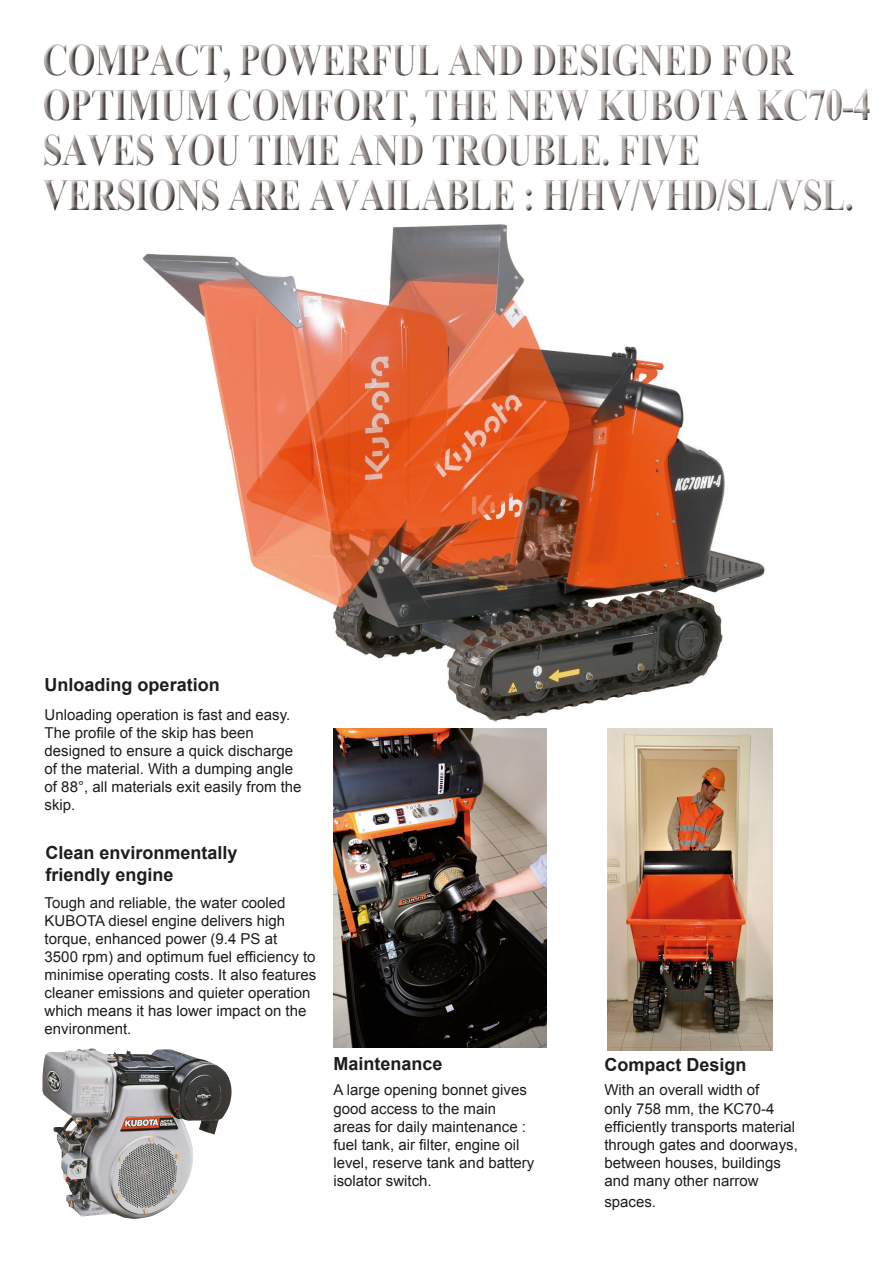
<style>
.page{position:relative;width:893px;height:1263px;background:#fff}
.page>*{position:absolute;margin:0;border:0;box-sizing:border-box;transform-origin:0 0}
.t1{font:700 45px/45px "Times New Roman";letter-spacing:-.025em;color:#a69d9a;scale:.8 1}
.t2{font:700 18px/21.6px "Arial";color:#1d1d1b}
.t3{font:15px/18px "Arial";color:#1d1d1b}
</style>
<div class="page">
<img style="left:142px;top:224px;width:631px;height:518px">
<div style="left:39px;top:43px;width:835px;height:172px;background:#1d1d1b;opacity:.75"></div>
<img style="left:43px;top:1048px;width:189px;height:171px">
<img style="left:607px;top:728px;width:165px;height:322px">
<img style="left:333px;top:728px;width:213px;height:319px">
<h1 class="t1" style="left:43px;top:37px;width:1037px">COMPACT, POWERFUL AND DESIGNED FOR OPTIMUM COMFORT, THE NEW KUBOTA KC70-4<br>SAVES YOU TIME AND TROUBLE. FIVE VERSIONS ARE AVAILABLE : H/HV/VHD/SL/VSL.</h1>
<p class="t2" style="left:45px;top:674px;width:177px">Unloading operation</p>
<p class="t3" style="left:45px;top:706px;width:258px">Unloading operation is fast and easy.<br>The profile of the skip has been designed to ensure a quick discharge of the material. With a dumping angle of 88°, all materials exit easily from the skip.</p>
<p class="t2" style="left:45px;top:843px;width:194px">Clean environmentally friendly engine</p>
<p class="t3" style="left:45px;top:894px;width:273px">Tough and reliable, the water cooled KUBOTA diesel engine delivers high torque, enhanced power (9.4 PS at<br>3500 rpm) and optimum fuel efficiency to minimise operating costs. It also features cleaner emissions and quieter operation which means it has lower impact on the environment.</p>
<p class="t2" style="left:333px;top:1054px;width:111px">Maintenance</p>
<p class="t2" style="left:604px;top:1055px;width:144px">Compact Design</p>
<p class="t3" style="left:333px;top:1081px;width:202px">A large opening bonnet gives good access to the main areas for daily maintenance : fuel tank, air filter, engine oil level, reserve tank and battery isolator switch.</p>
<p class="t3" style="left:604px;top:1081px;width:195px">With an overall width of<br>only 758 mm, the KC70-4 efficiently transports material through gates and doorways, between houses, buildings and many other narrow</p>
<p class="t3" style="left:604px;top:1193px;width:53px">spaces.</p>
</div>
